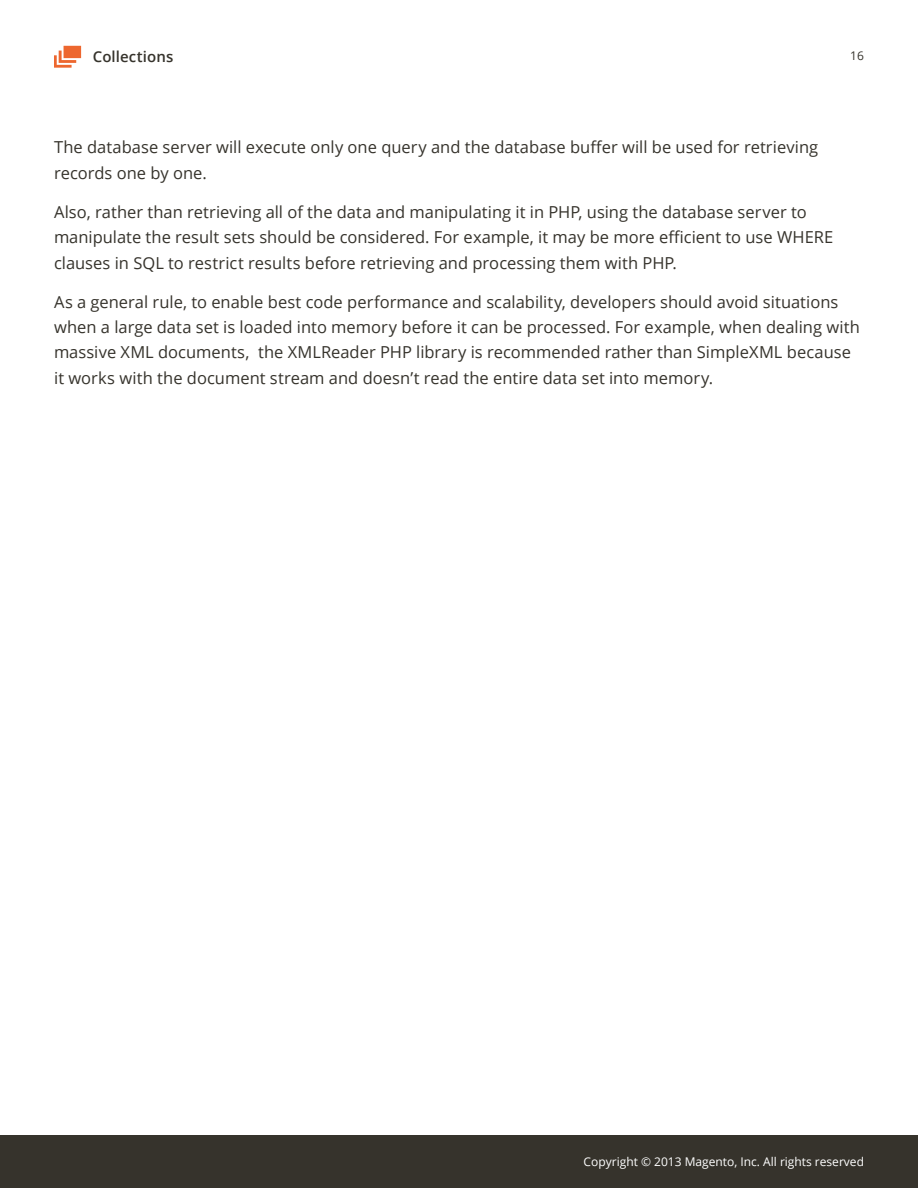
<style>
.page{position:relative;width:918px;height:1188px;background:#fff}
.page>*{position:absolute;margin:0;border:0;box-sizing:border-box;transform-origin:0 0}
.t1{font:16.5px/25.5px "Open Sans";color:#36332c}
.t2{font:600 15px "Open Sans";letter-spacing:.005em;color:#36332c}
.t3{font:12px "Open Sans";color:#fff}
.t4{font:12px "Open Sans";color:#36332c}
</style>
<div class="page">
<div style="left:0;top:1135px;width:918px;height:53px;background:#36332c"></div>
<svg style="left:54px;top:46px;width:27px;height:22px"></svg>
<p class="t2" style="left:93px;top:47px;width:82px">Collections</p>
<p class="t4" style="left:850px;top:48px;width:15px">16</p>
<p class="t1" style="left:54px;top:134px;width:766px">The database server will execute only one query and the database buffer will be used for retrieving records one by one.</p>
<p class="t1" style="left:54px;top:198px;width:781px">Also, rather than retrieving all of the data and manipulating it in PHP, using the database server to manipulate the result sets should be considered. For example, it may be more efficient to use WHERE clauses in SQL to restrict results before retrieving and processing them with PHP.</p>
<p class="t1" style="left:54px;top:288px;width:807px">As a general rule, to enable best code performance and scalability, developers should avoid situations when a large data set is loaded into memory before it can be processed. For example, when dealing with massive XML documents, the XMLReader PHP library is recommended rather than SimpleXML because it works with the document stream and doesn’t read the entire data set into memory.</p>
<p class="t3" style="left:584px;top:1153px;width:282px">Copyright © 2013 Magento, Inc. All rights reserved</p>
</div>
